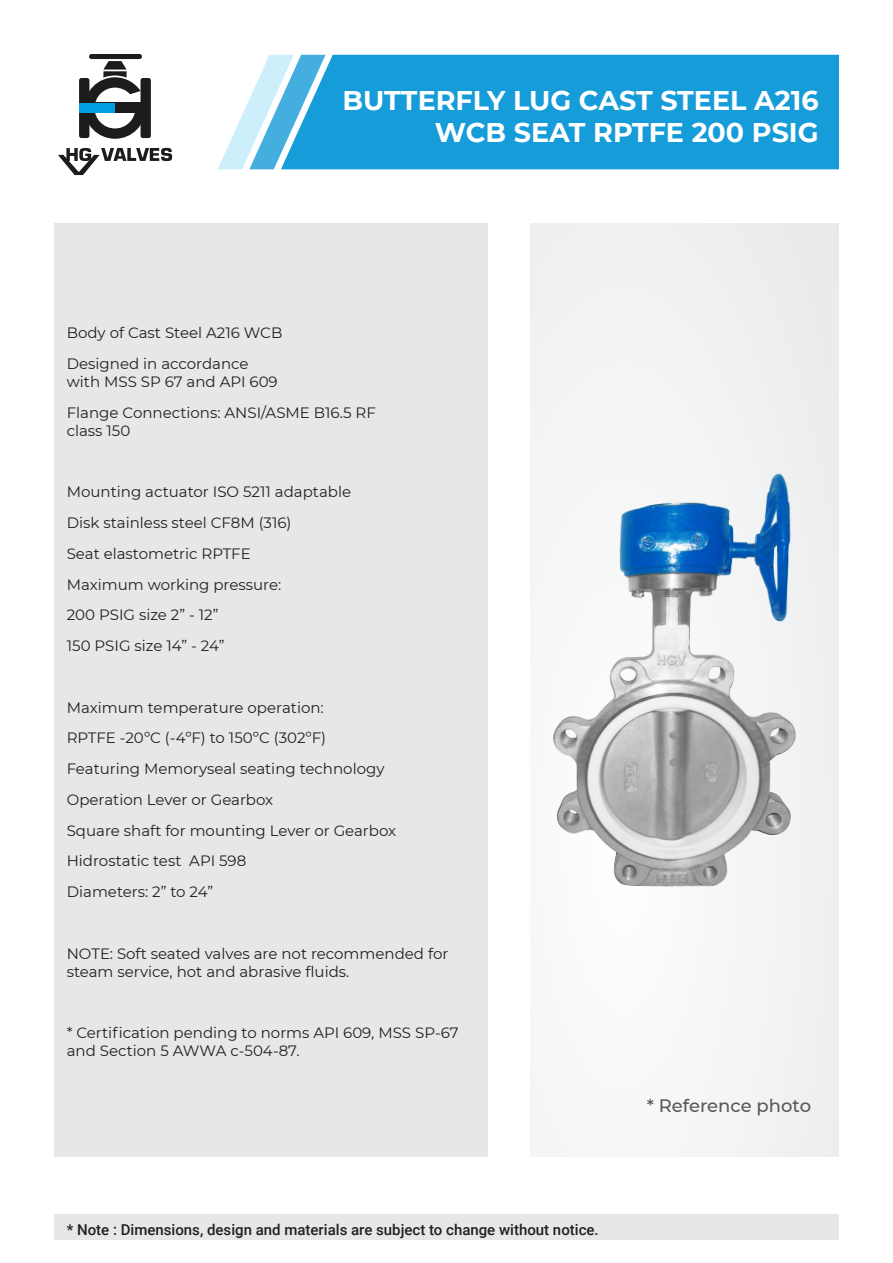
<style>
.page{position:relative;width:893px;height:1263px;background:#fff}
.page>*{position:absolute;margin:0;border:0;box-sizing:border-box;transform-origin:0 0}
.t1{font:700 27px/32.4px "Montserrat";color:#fff;text-align:right}
.t2{font:500 18px "Montserrat";color:#57585a}
.t3{font:15px/30.8px "Montserrat";color:#231f20}
.t4{font:500 15px "Roboto";color:#231f20}
</style>
<div class="page">
<svg style="left:218px;top:55px;width:63px;height:114px"></svg>
<svg style="left:84px;top:61px;width:62px;height:78px"></svg>
<div style="left:79px;top:78px;width:10px;height:60px;background:#1c1c1c;border-radius:2px"></div>
<div style="left:141px;top:78px;width:10px;height:60px;background:#1c1c1c;border-radius:2px"></div>
<div style="left:79px;top:103px;width:67px;height:10px;background:#1c1c1c"></div>
<div style="left:79px;top:103px;width:36px;height:10px;background:#009ee3"></div>
<div style="left:89px;top:54px;width:53px;height:5px;background:#1c1c1c;border-radius:3px"></div>
<svg style="left:58px;top:148px;width:114px;height:27px"></svg>
<div style="left:281px;top:55px;width:558px;height:114px;background:#169cd8"></div>
<div style="left:54px;top:1214px;width:785px;height:25px;background:#e6e7e9"></div>
<div style="left:54px;top:223px;width:433px;height:934px;background:#e6e7e9"></div>
<div style="left:531px;top:223px;width:308px;height:934px;background:#f2f3f4"></div>
<img style="left:553px;top:473px;width:243px;height:440px">
<h1 class="t1" style="left:342px;top:82px;width:478px">BUTTERFLY LUG CAST STEEL A216<br>WCB SEAT RPTFE 200 PSIG</h1>
<p class="t3" style="left:67px;top:317px;width:217px">Body of Cast Steel A216 WCB<br>Designed in accordance</p>
<p class="t3" style="left:67px;top:366px;width:311px">with MSS SP 67 and API 609<br>Flange Connections: ANSI/ASME B16.5 RF</p>
<p class="t3" style="left:67px;top:414px;width:65px">class 150</p>
<p class="t3" style="left:67px;top:476px;width:286px">Mounting actuator ISO 5211 adaptable<br>Disk stainless steel CF8M (316)<br>Seat elastometric RPTFE<br>Maximum working pressure:<br>200 PSIG size 2” - 12”<br>150 PSIG size 14” - 24”</p>
<p class="t3" style="left:67px;top:691px;width:331px">Maximum temperature operation:<br>RPTFE -20ºC (-4ºF) to 150ºC (302ºF)<br>Featuring Memoryseal seating technology<br>Operation Lever or Gearbox<br>Square shaft for mounting Lever or Gearbox<br>Hidrostatic test API 598<br>Diameters: 2” to 24”</p>
<p class="t3" style="left:67px;top:944px;width:383px;line-height:18px">NOTE: Soft seated valves are not recommended for steam service, hot and abrasive fluids.</p>
<p class="t3" style="left:67px;top:1023px;width:393px;line-height:18px">* Certification pending to norms API 609, MSS SP-67 and Section 5 AWWA c-504-87.</p>
<p class="t4" style="left:67px;top:1219px;width:533px">* Note : Dimensions, design and materials are subject to change without notice.</p>
<p class="t2" style="left:647px;top:1093px;width:166px">* Reference photo</p>
</div>
